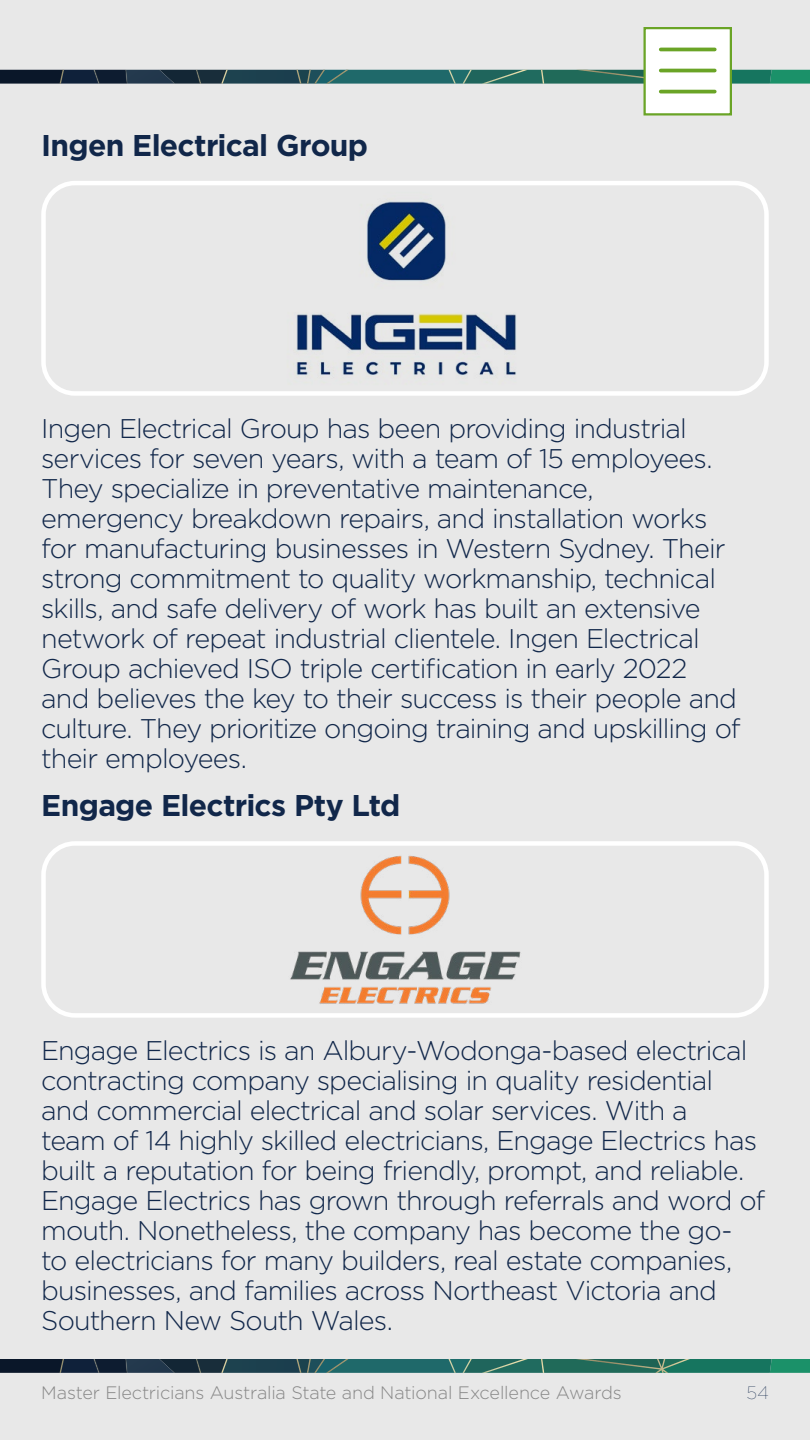
<style>
.page{position:relative;width:810px;height:1440px;background:#e8e8e8}
.page>*{position:absolute;margin:0;border:0;box-sizing:border-box;transform-origin:0 0}
.H3_-_Finalist_name_-_company_name{font:700 30px "Gotham";letter-spacing:-.02em;color:#11274a}
.H3-Finalist-force-to-new-page{font:700 30px "Gotham";letter-spacing:-.025em;color:#11274a}
.Body-p{font:300 27px/30px "Gotham";letter-spacing:-.035em;color:#11274a}
.t1{font:300 18px "Gotham";letter-spacing:-.01em;color:#878787}
.t2{font:100 18px "Gotham";color:#11274a}
</style>
<div class="page">
<img style="left:293px;top:201px;width:223px;height:175px">
<div style="left:41px;top:181px;width:728px;height:215px;border:4px solid #fff;border-radius:32px"></div>
<img style="left:290px;top:855px;width:231px;height:149px">
<div style="left:41px;top:841px;width:728px;height:177px;border:4px solid #fff;border-radius:32px"></div>
<svg style="left:0;top:70px;width:810px;height:14px;background:#255858"></svg>
<svg style="left:0;top:1359px;width:810px;height:14px;background:#225956"></svg>
<div style="left:644px;top:27px;width:88px;height:89px;background:#fff;border:2px solid #6aa426"></div>
<hr style="left:661px;top:90px;width:54px;height:3px;background:#6aa426">
<hr style="left:661px;top:69px;width:54px;height:3px;background:#6aa426">
<hr style="left:661px;top:48px;width:54px;height:3px;background:#6aa426">
<h3 class="H3-Finalist-force-to-new-page" style="left:41px;top:125px;width:328px">Ingen Electrical Group</h3>
<p class="Body-p" style="left:41px;top:413px;width:701px">Ingen Electrical Group has been providing industrial services for seven years, with a team of 15 employees.<br>They specialize in preventative maintenance, emergency breakdown repairs, and installation works for manufacturing businesses in Western Sydney. Their strong commitment to quality workmanship, technical skills, and safe delivery of work has built an extensive network of repeat industrial clientele. Ingen Electrical Group achieved ISO triple certification in early 2022 and believes the key to their success is their people and culture. They prioritize ongoing training and upskilling of their employees.</p>
<h3 class="H3_-_Finalist_name_-_company_name" style="left:41px;top:786px;width:361px">Engage Electrics Pty Ltd</h3>
<p class="Body-p" style="left:41px;top:1035px;width:726px">Engage Electrics is an Albury-Wodonga-based electrical contracting company specialising in quality residential and commercial electrical and solar services. With a<br>team of 14 highly skilled electricians, Engage Electrics has built a reputation for being friendly, prompt, and reliable.<br>Engage Electrics has grown through referrals and word of mouth. Nonetheless, the company has become the go&shy;to electricians for many builders, real estate companies, businesses, and families across Northeast Victoria and Southern New South Wales.</p>
<p class="t1" style="left:41px;top:1381px;width:582px">Master Electricians Australia State and National Excellence Awards</p>
<p class="t2" style="left:747px;top:1381px;width:24px">54</p>
</div>
